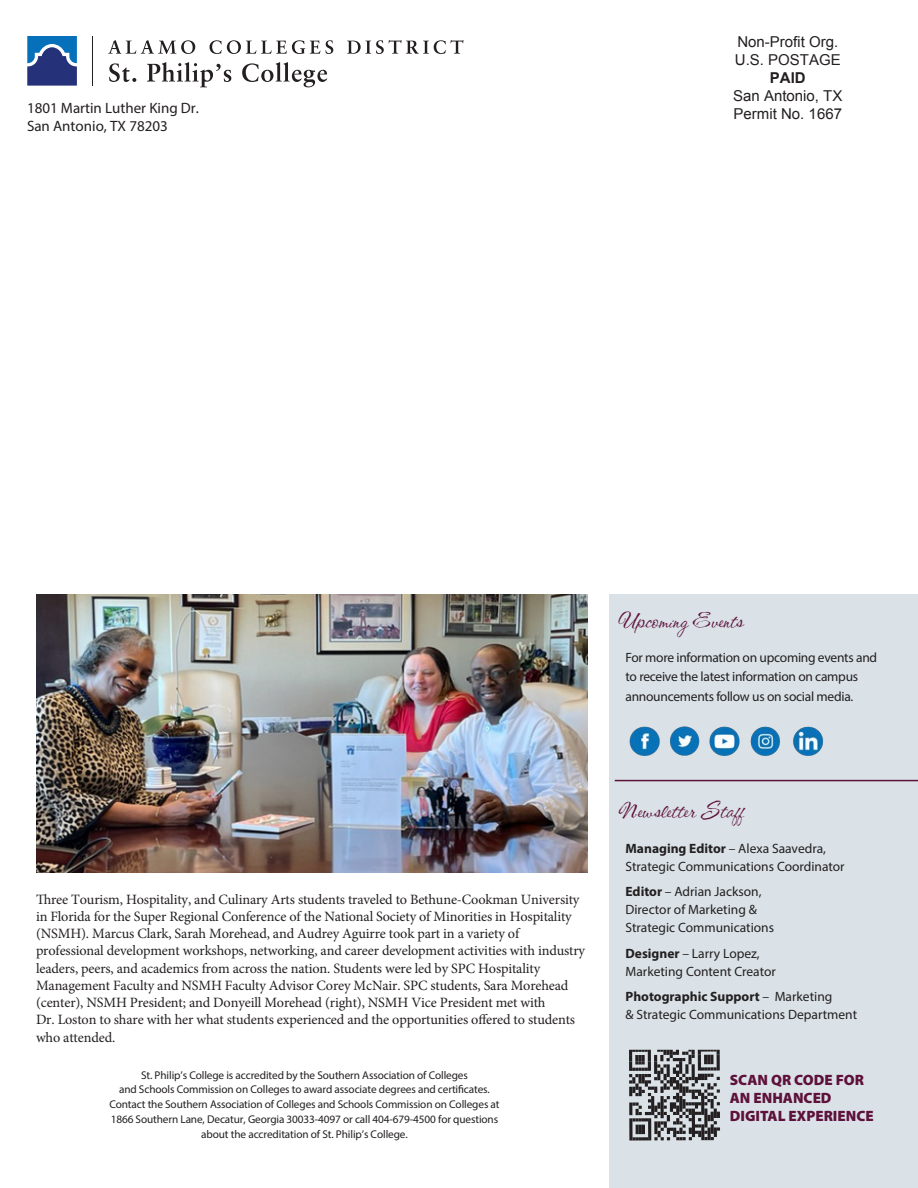
<style>
.page{position:relative;width:918px;height:1188px;background:#fff}
.page>*{position:absolute;margin:0;border:0;box-sizing:border-box;transform-origin:0 0}
.SB_Header{font:24px "CAC Shishoni Brush";color:#5e113b}
.t1{font:15px "Arial";color:#231f20}
.t2{font:15px "Myriad Pro";color:#231f20}
.t3{font:900 15px/18px "Myriad Pro";color:#5e113b}
.t4{font:700 15px "Arial";color:#231f20}
.SPC_story{font:14.25px/17.2px "Minion Pro";letter-spacing:-.01em;color:#231f20}
.SB_Subheader{font:13.5px/18px "Myriad Pro";letter-spacing:-.005em;color:#231f20}
.t5{font:11.25px/15px "Myriad Pro";letter-spacing:-.01em;color:#231f20;text-align:center}
.s1{font-weight:700}
</style>
<div class="page">
<div style="left:609px;top:594px;width:309px;height:594px;background:#dae2e7"></div>
<svg style="left:27px;top:36px;width:50px;height:50px"></svg>
<svg style="left:108px;top:40px;width:356px;height:14px"></svg>
<svg style="left:109px;top:62px;width:218px;height:25px"></svg>
<hr style="left:92px;top:36px;width:1px;height:50px;background:#231f20">
<img style="left:36px;top:594px;width:552px;height:278px">
<hr style="left:615px;top:780px;width:303px;height:1px;background:#5e113b">
<img style="left:750px;top:726px;width:30px;height:30px">
<img style="left:793px;top:726px;width:30px;height:30px">
<img style="left:670px;top:726px;width:30px;height:30px">
<img style="left:629px;top:726px;width:31px;height:30px">
<img style="left:709px;top:726px;width:31px;height:30px">
<svg style="left:629px;top:1050px;width:91px;height:91px"></svg>
<p class="t2" style="left:27px;top:98px;width:173px">1801 Martin Luther King Dr.</p>
<p class="t2" style="left:27px;top:116px;width:142px">San Antonio, TX 78203</p>
<p class="t1" style="left:737px;top:32px;width:102px">Non-Profit Org.</p>
<p class="t1" style="left:735px;top:50px;width:107px">U.S. POSTAGE</p>
<p class="t4" style="left:770px;top:68px;width:37px">PAID</p>
<p class="t1" style="left:733px;top:86px;width:111px">San Antonio, TX</p>
<p class="t1" style="left:734px;top:104px;width:110px">Permit No. 1667</p>
<p class="SB_Header" style="left:618px;top:607px;width:127px">Upcoming Events</p>
<p class="SB_Subheader" style="left:626px;top:647px;width:253px;line-height:19.5px">For more information on upcoming events and to receive the latest information on campus announcements follow us on social media.</p>
<p class="SPC_story" style="left:36px;top:891px;width:551px">Three Tourism, Hospitality, and Culinary Arts students traveled to Bethune-Cookman University in Florida for the Super Regional Conference of the National Society of Minorities in Hospitality (NSMH). Marcus Clark, Sarah Morehead, and Audrey Aguirre took part in a variety of professional development workshops, networking, and career development activities with industry leaders, peers, and academics from across the nation. Students were led by SPC Hospitality Management Faculty and NSMH Faculty Advisor Corey McNair. SPC students, Sara Morehead (center), NSMH President; and Donyeill Morehead (right), NSMH Vice President met with<br>Dr. Loston to share with her what students experienced and the opportunities offered to students who attended.</p>
<p class="t5" style="left:109px;top:1067px;width:392px">St. Philip’s College is accredited by the Southern Association of Colleges<br>and Schools Commission on Colleges to award associate degrees and certificates.<br>Contact the Southern Association of Colleges and Schools Commission on Colleges at 1866 Southern Lane, Decatur, Georgia 30033-4097 or call 404-679-4500 for questions about the accreditation of St. Philip’s College.</p>
<p class="SB_Header" style="left:618px;top:796px;width:127px">Newsletter Staff</p>
<p class="SB_Subheader" style="left:626px;top:839px;width:221px"><span class="s1">Managing Editor</span> – Alexa Saavedra,<br>Strategic Communications Coordinator</p>
<p class="SB_Subheader" style="left:626px;top:882px;width:150px"><span class="s1">Editor</span> – Adrian Jackson,<br>Director of Marketing &amp;<br>Strategic Communications</p>
<p class="SB_Subheader" style="left:626px;top:944px;width:152px"><span class="s1">Designer</span> – Larry Lopez,<br>Marketing Content Creator</p>
<p class="SB_Subheader" style="left:626px;top:987px;width:233px"><span class="s1">Photographic Support</span> – Marketing<br>&amp; Strategic Communications Department</p>
<p class="t3" style="left:730px;top:1070px;width:145px">SCAN QR CODE FOR<br>AN ENHANCED<br>DIGITAL EXPERIENCE</p>
</div>
